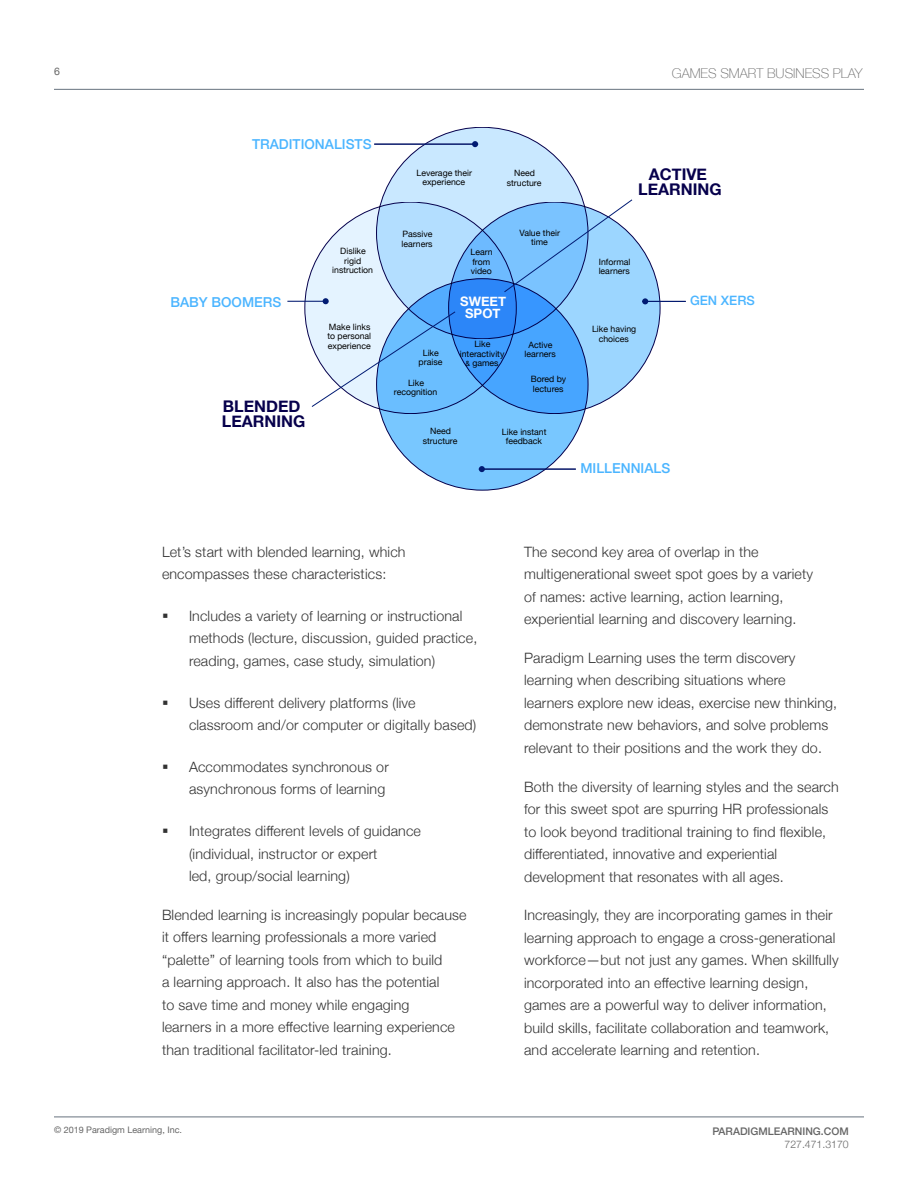
<style>
.page{position:relative;width:918px;height:1188px;background:#fff}
.page>*{position:absolute;margin:0;border:0;box-sizing:border-box;transform-origin:0 0}
.t1{font:700 16.05px/15.3px "Helvetica Neue";color:#07004c}
.t2{font:300 14.25px/22.5px "Helvetica Neue";letter-spacing:.01em;color:#333}
.t3{font:500 13.65px "Helvetica Neue";color:#4bb5ff}
.t4{font:100 13.5px "Helvetica Neue";color:#666}
.t5{font:700 13.05px/11.7px "Helvetica Neue";color:#fff;text-align:center}
.t6{font:500 12.9px "Helvetica Neue";color:#4bb5ff}
.t7{font:500 10.5px "Helvetica Neue";color:#666}
.t8{font:300 10.5px "Helvetica Neue";color:#666}
.t9{font:10.5px "Helvetica Neue";color:#666}
.t10{font:9px "Helvetica Neue";color:#666}
.t11{font:8.7px/9.4px "Helvetica Neue";color:#010101;text-align:center}
.s1{font-size:7.2px}
</style>
<div class="page">
<hr style="left:54px;top:89px;width:810px;height:1px;background:#67737e">
<hr style="left:54px;top:1117px;width:810px;height:1px;background:#67737e">
<div style="left:449px;top:202px;width:211px;height:212px;background:#9cd6ff;border-radius:50%"></div>
<svg style="left:377px;top:279px;width:211px;height:211px;fill:#78c7ff"></svg>
<div style="left:377px;top:127px;width:211px;height:212px;background:#c9e8ff;border-radius:50%"></div>
<hr style="left:287px;top:301px;width:39px;height:1px;background:#011b73">
<hr style="left:645px;top:301px;width:41px;height:1px;background:#011b73">
<svg style="left:642px;top:298px;width:6px;height:6px"></svg>
<hr style="left:482px;top:469px;width:94px;height:1px;background:#011b73">
<svg style="left:479px;top:466px;width:6px;height:6px"></svg>
<hr style="left:374px;top:144px;width:101px;height:1px;background:#011b73">
<svg style="left:472px;top:141px;width:6px;height:6px"></svg>
<svg style="left:311px;top:199px;width:322px;height:209px"></svg>
<p class="t9" style="left:54px;top:63px;width:7px">6</p>
<p class="t3" style="left:252px;top:133px;width:121px">TRADITIONALISTS</p>
<p class="t11" style="left:332px;top:247px;width:42px">Dislike rigid instruction</p>
<p class="t11" style="left:417px;top:168px;width:57px">Leverage their experience</p>
<p class="t11" style="left:507px;top:169px;width:36px">Need structure</p>
<p class="t11" style="left:402px;top:230px;width:33px;text-align:left">Passive learners</p>
<p class="t11" style="left:471px;top:248px;width:24px;text-align:left">Learn from video</p>
<p class="t11" style="left:520px;top:228px;width:42px">Value their time</p>
<p class="t4" style="left:672px;top:63px;width:192px">GAMES SMART BUSINESS PLAY</p>
<p class="t1" style="left:638px;top:167px;width:85px;text-align:center">ACTIVE<br>LEARNING</p>
<p class="t11" style="left:599px;top:258px;width:33px;text-align:left">Informal learners</p>
<p class="t3" style="left:170px;top:291px;width:112px">BABY BOOMERS</p>
<p class="t6" style="left:690px;top:290px;width:66px">GEN XERS</p>
<p class="t5" style="left:460px;top:296px;width:47px">SWEET<br>SPOT</p>
<p class="t1" style="left:222px;top:399px;width:85px">BLENDED<br>LEARNING</p>
<p class="t11" style="left:327px;top:322px;width:45px;text-align:justify">Make links to personal experience</p>
<p class="t11" style="left:419px;top:348px;width:25px">Like praise</p>
<p class="t11" style="left:460px;top:340px;width:46px">Like interactivity <span class="s1">&amp;</span> games</p>
<p class="t11" style="left:394px;top:379px;width:45px">Like recognition</p>
<p class="t11" style="left:525px;top:341px;width:33px">Active learners</p>
<p class="t11" style="left:531px;top:375px;width:37px;text-align:left">Bored by lectures</p>
<p class="t11" style="left:423px;top:427px;width:36px">Need structure</p>
<p class="t11" style="left:502px;top:428px;width:46px">Like instant feedback</p>
<p class="t11" style="left:592px;top:325px;width:46px">Like having choices</p>
<p class="t3" style="left:580px;top:457px;width:91px">MILLENNIALS</p>
<p class="t2" style="left:162px;top:539px;width:245px">Let’s start with blended learning, which encompasses these characteristics:</p>
<p class="t2" style="left:189px;top:604px;width:290px">Includes a variety of learning or instructional methods (lecture, discussion, guided practice, reading, games, case study, simulation)</p>
<p class="t2" style="left:189px;top:690px;width:289px">Uses different delivery platforms (live classroom and/or computer or digitally based)</p>
<p class="t2" style="left:189px;top:755px;width:201px">Accommodates synchronous or asynchronous forms of learning</p>
<p class="t2" style="left:189px;top:819px;width:234px">Integrates different levels of guidance (individual, instructor or expert<br>led, group/social learning)</p>
<p class="t2" style="left:162px;top:902px;width:306px">Blended learning is increasingly popular because it offers learning professionals a more varied “palette” of learning tools from which to build<br>a learning approach. It also has the potential<br>to save time and money while engaging<br>learners in a more effective learning experience than traditional facilitator-led training.</p>
<p class="t2" style="left:524px;top:539px;width:291px">The second key area of overlap in the multigenerational sweet spot goes by a variety of names: active learning, action learning, experiential learning and discovery learning.</p>
<p class="t2" style="left:524px;top:646px;width:315px">Paradigm Learning uses the term discovery learning when describing situations where learners explore new ideas, exercise new thinking, demonstrate new behaviors, and solve problems relevant to their positions and the work they do.</p>
<p class="t2" style="left:524px;top:774px;width:316px">Both the diversity of learning styles and the search for this sweet spot are spurring HR professionals to look beyond traditional training to find flexible, differentiated, innovative and experiential development that resonates with all ages.</p>
<p class="t2" style="left:524px;top:903px;width:316px">Increasingly, they are incorporating games in their learning approach to engage a cross-generational workforce—but not just any games. When skillfully incorporated into an effective learning design, games are a powerful way to deliver information, build skills, facilitate collaboration and teamwork, and accelerate learning and retention.</p>
<p class="t10" style="left:54px;top:1124px;width:130px">© 2019 Paradigm Learning, Inc.</p>
<p class="t7" style="left:712px;top:1123px;width:138px">PARADIGMLEARNING.COM</p>
<p class="t8" style="left:785px;top:1135px;width:66px">727.471.3170</p>
</div>
